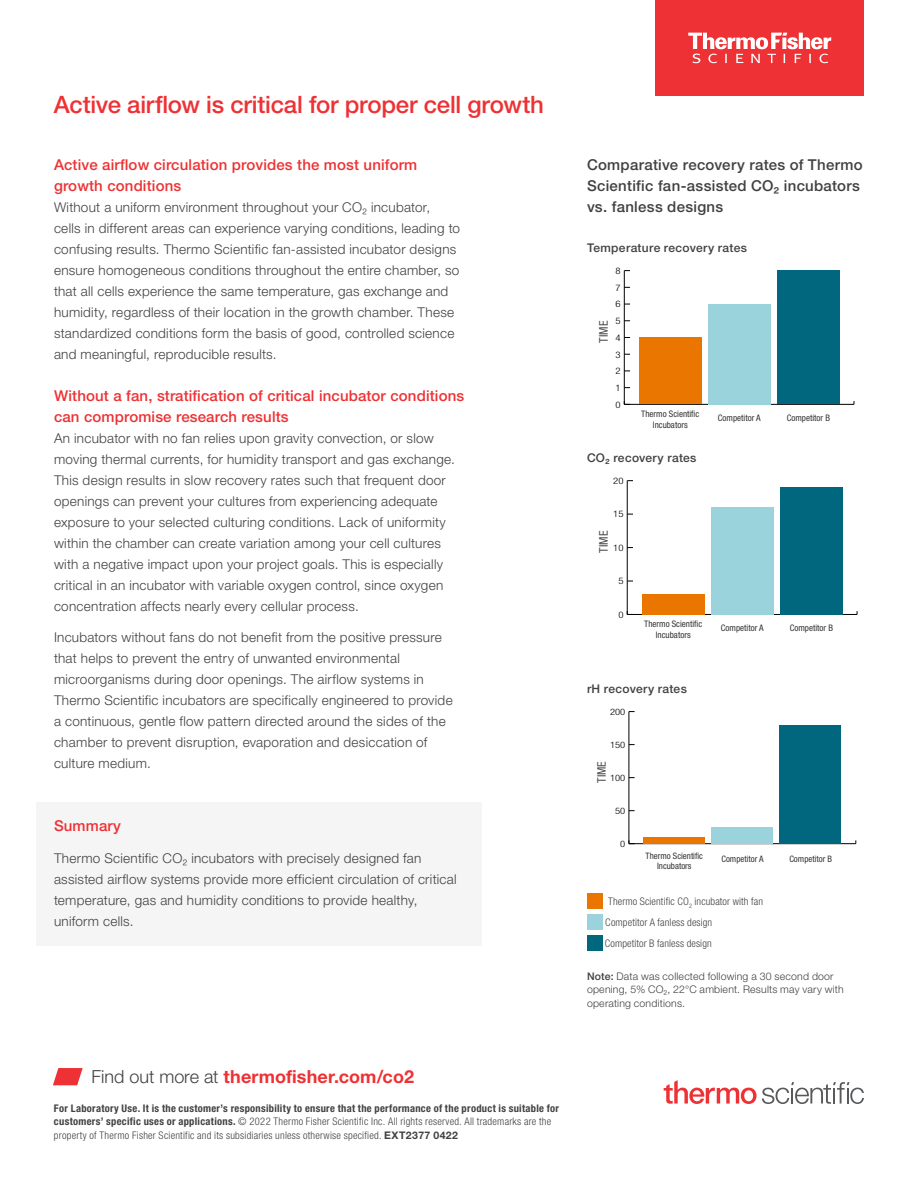
<style>
.page{position:relative;width:918px;height:1188px;background:#fff}
.page>*{position:absolute;margin:0;border:0;box-sizing:border-box;transform-origin:0 0}
.t1{font:500 24px "Helvetica Neue LTW1 G";letter-spacing:-.01em;color:#ee3134}
.t2{font:700 18px "Helvetica Neue LTW1 G";letter-spacing:.005em;color:#ee3134}
.t3{font:500 15px/21px "Helvetica Neue LTW1 G";letter-spacing:.01em;color:#ee3134}
.t4{font:500 15px/21px "Helvetica Neue LTW1 G";letter-spacing:.02em;color:#414042}
.t5{font:300 13.5px/21px "Helvetica Neue LTW1 G";letter-spacing:.02em;color:#414042}
.t6{font:500 12px "Helvetica Neue LTW1 G";letter-spacing:.03em;color:#414042}
.t7{font:condensed 12px "Helvetica Neue LTW1 G";color:#4d4d4d}
.t8{font:condensed 11.85px "Helvetica Neue LTW1 G";color:#4d4d4d}
.t9{font:300 condensed 10.5px/13.5px "Helvetica Neue LTW1 G";letter-spacing:.02em;color:#414042}
.t10{font:300 10.5px/13.5px "Helvetica Neue LTW1 G";letter-spacing:.02em;color:#414042}
.t11{font:condensed 9px/10.8px "Helvetica Neue LTW1 G";color:#333;text-align:center}
.t12{font:300 condensed 9px "Helvetica Neue LTW1 G";color:#000;scale:1.2 1}
.t13{font:condensed 8.85px/10.6px "Helvetica Neue LTW1 G";color:#333;text-align:center}
.t14{font:300 condensed 8.85px "Helvetica Neue LTW1 G";color:#000;scale:1.2 1}
.s1{font-weight:300;color:#414042}
.s2{font-weight:700}
.s3{font-weight:700;font-stretch:normal}
.s4{font-weight:500}
</style>
<div class="page">
<div style="left:36px;top:802px;width:446px;height:144px;background:#f5f5f6"></div>
<svg style="left:53px;top:1068px;width:30px;height:17px"></svg>
<hr style="left:624px;top:404px;width:230px;height:1px;background:#000">
<hr style="left:624px;top:271px;width:1px;height:133px;background:#000">
<div style="left:777px;top:271px;width:62px;height:133px;background:#00677f"></div>
<div style="left:708px;top:304px;width:62px;height:100px;background:#9bd3dd"></div>
<div style="left:639px;top:337px;width:62px;height:67px;background:#ea7600"></div>
<hr style="left:627px;top:614px;width:230px;height:1px;background:#000">
<hr style="left:627px;top:481px;width:1px;height:133px;background:#000">
<div style="left:780px;top:487px;width:62px;height:127px;background:#00677f"></div>
<div style="left:711px;top:507px;width:62px;height:107px;background:#9bd3dd"></div>
<div style="left:642px;top:594px;width:62px;height:20px;background:#ea7600"></div>
<hr style="left:629px;top:843px;width:227px;height:1px;background:#000">
<hr style="left:629px;top:712px;width:1px;height:132px;background:#000">
<div style="left:780px;top:725px;width:61px;height:119px;background:#00677f"></div>
<div style="left:712px;top:827px;width:61px;height:17px;background:#9bd3dd"></div>
<div style="left:644px;top:837px;width:61px;height:7px;background:#ea7600"></div>
<div style="left:588px;top:894px;width:15px;height:15px;background:#ea7600"></div>
<div style="left:587px;top:915px;width:15px;height:15px;background:#9bd3dd"></div>
<div style="left:587px;top:936px;width:15px;height:15px;background:#00677f"></div>
<div style="left:656px;top:0;width:208px;height:96px;background:#ee3134"></div>
<svg style="left:688px;top:33px;width:143px;height:30px"></svg>
<svg style="left:664px;top:1080px;width:200px;height:24px"></svg>
<h1 class="t1" style="left:54px;top:90px;width:491px">Active airflow is critical for proper cell growth</h1>
<p class="t3" style="left:54px;top:154px;width:365px">Active airflow circulation provides the most uniform growth conditions</p>
<p class="t5" style="left:54px;top:196px;width:408px">Without a uniform environment throughout your CO₂ incubator, cells in different areas can experience varying conditions, leading to confusing results. Thermo Scientific fan-assisted incubator designs ensure homogeneous conditions throughout the entire chamber, so that all cells experience the same temperature, gas exchange and humidity, regardless of their location in the growth chamber. These standardized conditions form the basis of good, controlled science and meaningful, reproducible results.</p>
<p class="t3" style="left:54px;top:385px;width:412px">Without a fan, stratification of critical incubator conditions can compromise research results</p>
<p class="t5" style="left:54px;top:427px;width:402px">An incubator with no fan relies upon gravity convection, or slow moving thermal currents, for humidity transport and gas exchange.<br>This design results in slow recovery rates such that frequent door openings can prevent your cultures from experiencing adequate exposure to your selected culturing conditions. Lack of uniformity within the chamber can create variation among your cell cultures with a negative impact upon your project goals. This is especially critical in an incubator with variable oxygen control, since oxygen concentration affects nearly every cellular process.</p>
<p class="t5" style="left:54px;top:627px;width:400px">Incubators without fans do not benefit from the positive pressure that helps to prevent the entry of unwanted environmental microorganisms during door openings. The airflow systems in Thermo Scientific incubators are specifically engineered to provide a continuous, gentle flow pattern directed around the sides of the chamber to prevent disruption, evaporation and desiccation of culture medium.</p>
<p class="t3" style="left:54px;top:815px;width:68px">Summary</p>
<p class="t5" style="left:54px;top:847px;width:404px">Thermo Scientific CO₂ incubators with precisely designed fan assisted airflow systems provide more efficient circulation of critical temperature, gas and humidity conditions to provide healthy, uniform cells.</p>
<h2 class="t2" style="left:92px;top:1065px;width:324px"><span class="s1">Find out more at</span> thermofisher.com/co2</h2>
<p class="t9" style="left:54px;top:1101px;width:507px"><span class="s2">For Laboratory Use. It is the customer’s responsibility to ensure that the performance of the product is suitable for customers’ specific uses or applications.</span> © 2022 Thermo Fisher Scientific Inc. All rights reserved. All trademarks are the property of Thermo Fisher Scientific and its subsidiaries unless otherwise specified. <span class="s3">EXT2377 0422</span></p>
<p class="t4" style="left:587px;top:154px;width:277px">Comparative recovery rates of Thermo<br>Scientific fan-assisted CO₂ incubators vs. fanless designs</p>
<p class="t6" style="left:587px;top:240px;width:162px">Temperature recovery rates</p>
<p class="t12" style="left:616px;top:266px;width:6px">8</p>
<p class="t12" style="left:616px;top:282px;width:6px">7</p>
<p class="t7" style="left:597px;top:343px;width:23px;rotate:-90deg">TIME</p>
<p class="t12" style="left:616px;top:299px;width:6px">6</p>
<p class="t12" style="left:616px;top:316px;width:6px">5</p>
<p class="t12" style="left:616px;top:332px;width:6px">4</p>
<p class="t12" style="left:616px;top:349px;width:6px">3</p>
<p class="t12" style="left:616px;top:366px;width:6px">2</p>
<p class="t12" style="left:616px;top:383px;width:6px">1</p>
<p class="t12" style="left:616px;top:399px;width:6px">0</p>
<p class="t11" style="left:641px;top:409px;width:60px">Thermo Scientific<br>Incubators</p>
<p class="t11" style="left:718px;top:413px;width:44px">Competitor A</p>
<p class="t11" style="left:787px;top:413px;width:45px">Competitor B</p>
<p class="t6" style="left:587px;top:450px;width:111px">CO₂ recovery rates</p>
<p class="t12" style="left:613px;top:476px;width:10px">20</p>
<p class="t12" style="left:613px;top:509px;width:10px">15</p>
<p class="t7" style="left:597px;top:553px;width:23px;rotate:-90deg">TIME</p>
<p class="t12" style="left:613px;top:542px;width:10px">10</p>
<p class="t12" style="left:618px;top:576px;width:6px">5</p>
<p class="t12" style="left:618px;top:609px;width:6px">0</p>
<p class="t11" style="left:644px;top:619px;width:60px">Thermo Scientific<br>Incubators</p>
<p class="t11" style="left:721px;top:623px;width:44px">Competitor A</p>
<p class="t11" style="left:790px;top:623px;width:45px">Competitor B</p>
<p class="t6" style="left:587px;top:681px;width:101px">rH recovery rates</p>
<p class="t14" style="left:610px;top:707px;width:14px">200</p>
<p class="t14" style="left:610px;top:740px;width:14px">150</p>
<p class="t8" style="left:595px;top:783px;width:23px;rotate:-90deg">TIME</p>
<p class="t14" style="left:610px;top:773px;width:14px">100</p>
<p class="t14" style="left:615px;top:806px;width:10px">50</p>
<p class="t14" style="left:620px;top:839px;width:6px">0</p>
<p class="t13" style="left:646px;top:850px;width:59px">Thermo Scientific<br>Incubators</p>
<p class="t13" style="left:721px;top:854px;width:44px">Competitor A</p>
<p class="t13" style="left:789px;top:854px;width:44px">Competitor B</p>
<p class="t9" style="left:605px;top:891px;width:160px;line-height:21px;text-indent:3px">Thermo Scientific CO<sub>2</sub> incubator with fan<br>Competitor A fanless design<br>Competitor B fanless design</p>
<p class="t10" style="left:587px;top:969px;width:258px"><span class="s4">Note:</span> Data was collected following a 30 second door opening, 5% CO₂, 22°C ambient. Results may vary with operating conditions.</p>
</div>
